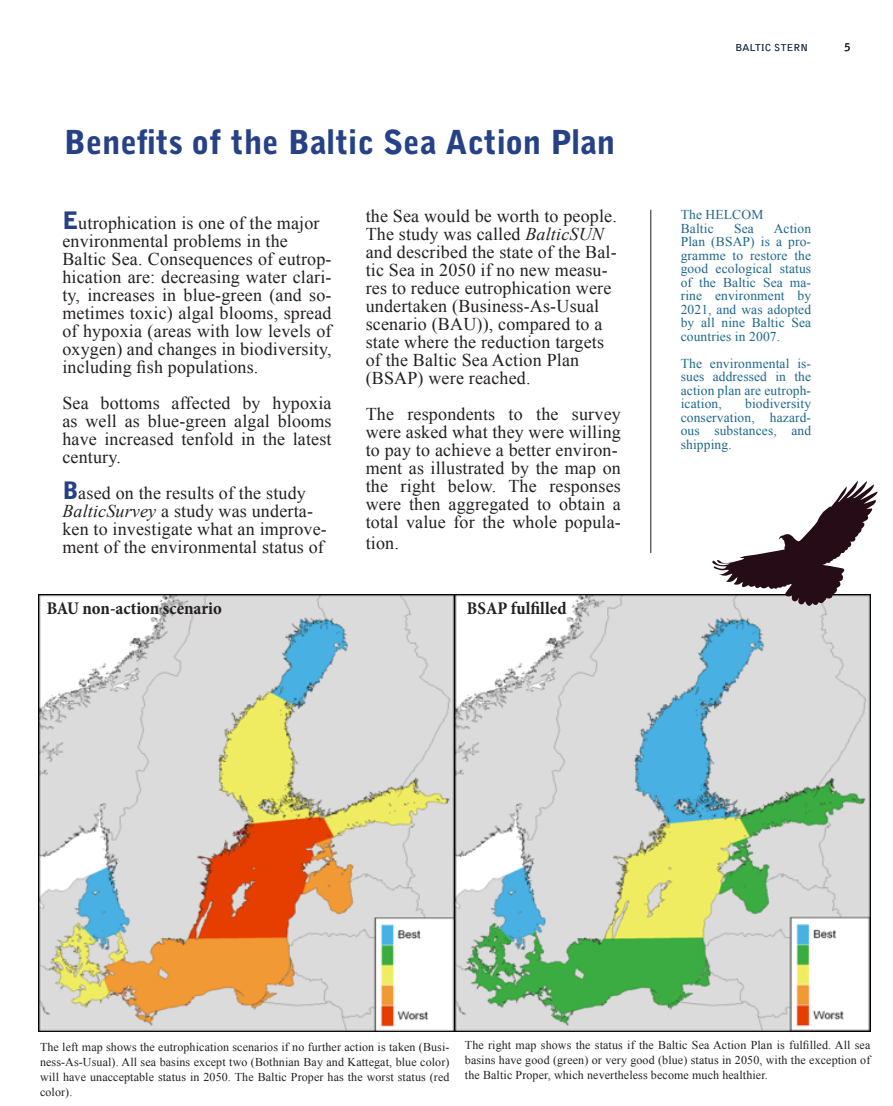
<style>
.page{position:relative;width:893px;height:1106px;background:#fff}
.page>*{position:absolute;margin:0;border:0;box-sizing:border-box;transform-origin:0 0}
.t1{font:900 33px "Bell Gothic BT";color:#264185}
.t2{font:18px/18px "Times New Roman";letter-spacing:.01em;color:#231f20;text-align:justify}
.t3{font:700 condensed 18px "Minion Pro";color:#231f20}
.t4{font:13.5px/13.5px "Times New Roman";letter-spacing:.01em;color:#1d678b;text-align:justify}
.t5{font:12px/15px "Times New Roman";letter-spacing:.01em;color:#231f20;text-align:justify}
.t6{font:10.5px "Bell Gothic BT";color:#231f20}
.t7{font:700 10.5px "Bell Gothic BT";color:#231f20}
.s1{font-family:"Bell Gothic BT";font-weight:900;font-size:24px;color:#264185}
.s2{font-style:italic}
</style>
<div class="page">
<img style="left:38px;top:594px;width:832px;height:437px">
<hr style="left:650px;top:210px;width:1px;height:343px;background:#231f20">
<svg style="left:711px;top:480px;width:167px;height:126px"></svg>
<p class="t1" style="left:64px;top:122px;width:553px">Benefits of the Baltic Sea Action Plan</p>
<p class="t2" style="left:62px;top:214px;width:259px"><span class="s1">E</span>utrophication is one of the major environmental problems in the</p>
<p class="t2" style="left:62px;top:250px;width:271px">Baltic Sea. Consequences of eutrop&shy;hication are: decreasing water clari&shy;ty, increases in blue-green (and so&shy;metimes toxic) algal blooms, spread of hypoxia (areas with low levels of oxygen) and changes in biodiversity, including fish populations.</p>
<p class="t2" style="left:62px;top:394px;width:271px">Sea bottoms affected by hypoxia as well as blue-green algal blooms have increased tenfold in the latest century.</p>
<p class="t2" style="left:62px;top:484px;width:266px;text-align:left"><span class="s1">B</span>ased on the results of the study <span class="s2">BalticSurvey</span> a study was underta&shy;ken to investigate what an improve&shy;ment of the environmental status of</p>
<p class="t2" style="left:366px;top:207px;width:253px;text-align:left">the Sea would be worth to people.<br>The study was called <span class="s2">BalticSUN </span>and described the state of the Bal&shy;tic Sea in 2050 if no new measu&shy;res to reduce eutrophication were undertaken (Business-As-Usual scenario (BAU)), compared to a state where the reduction targets of the Baltic Sea Action Plan (BSAP) were reached.</p>
<p class="t2" style="left:366px;top:405px;width:257px">The respondents to the survey were asked what they were willing to pay to achieve a better environ-</p>
<p class="t2" style="left:366px;top:459px;width:257px">ment as illustrated by the map on the right below. The responses were then aggregated to obtain a total value for the whole popula-</p>
<p class="t2" style="left:366px;top:534px;width:35px">tion.</p>
<p class="t3" style="left:47px;top:595px;width:177px">BAU non-action scenario</p>
<p class="t3" style="left:467px;top:595px;width:101px">BSAP fulfilled</p>
<p class="t6" style="left:736px;top:41px;width:74px">BALTIC STERN</p>
<p class="t7" style="left:845px;top:40px;width:7px">5</p>
<p class="t4" style="left:681px;top:208px;width:84px">The HELCOM</p>
<p class="t4" style="left:681px;top:221px;width:34px">Baltic</p>
<p class="t4" style="left:734px;top:221px;width:21px">Sea</p>
<p class="t4" style="left:681px;top:221px;width:132px;text-indent:93px">Action Plan (BSAP) is a pro&shy;gramme to restore the good ecological status of the Baltic Sea ma&shy;rine environment by 2021, and was adopted by all nine Baltic Sea countries in 2007.</p>
<p class="t4" style="left:681px;top:356px;width:132px">The environmental is&shy;sues addressed in the action plan are eutroph&shy;ication,</p>
<p class="t4" style="left:681px;top:397px;width:132px;text-indent:64px">biodiversity conservation, hazard&shy;ous substances, and shipping.</p>
<p class="t5" style="left:40px;top:1039px;width:411px">The left map shows the eutrophication scenarios if no further action is taken (Busi&shy;ness-As-Usual). All sea basins except two (Bothnian Bay and Kattegat, blue color) will have unacceptable status in 2050. The Baltic Proper has the worst status (red color).</p>
<p class="t5" style="left:465px;top:1037px;width:407px">The right map shows the status if the Baltic Sea Action Plan is fulfilled. All sea basins have good (green) or very good (blue) status in 2050, with the exception of the Baltic Proper, which nevertheless become much healthier.</p>
</div>
